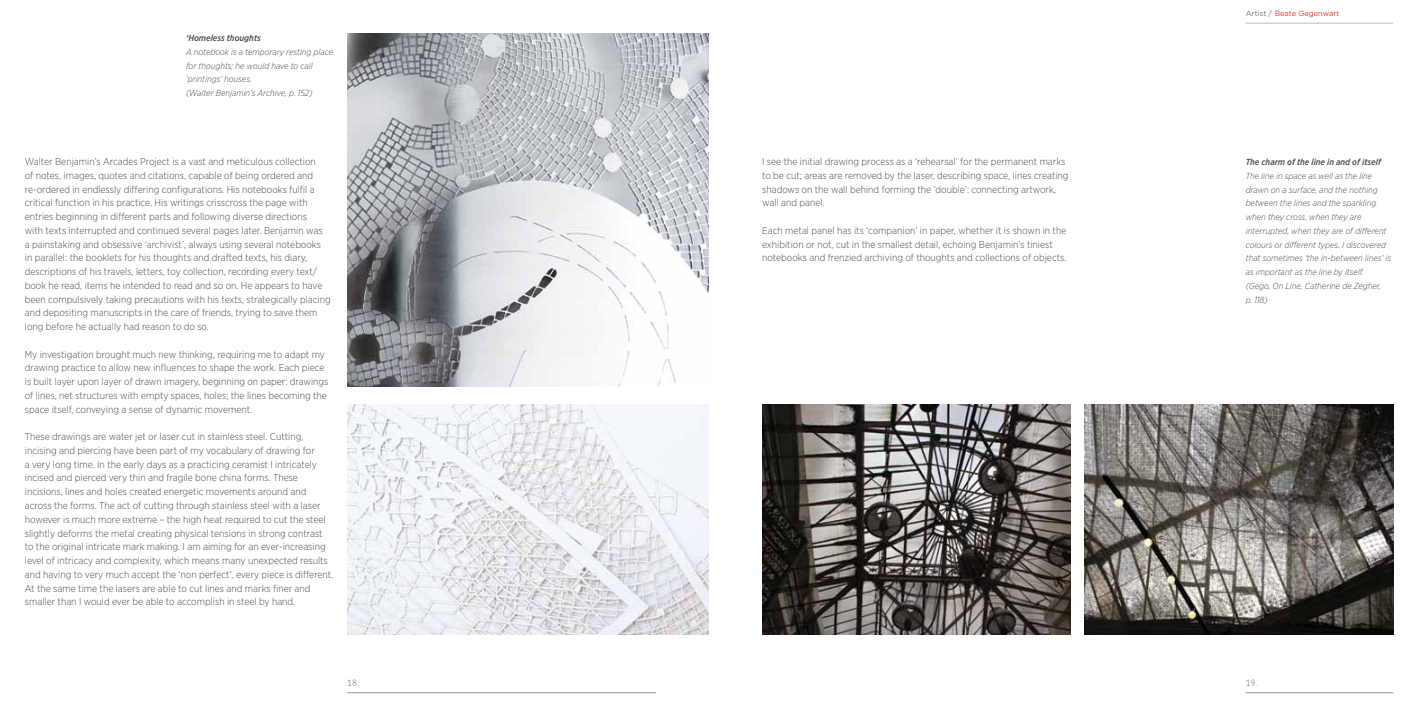
<style>
.page{position:relative;width:1418px;height:709px;background:#fff}
.page>*{position:absolute;margin:0;border:0;box-sizing:border-box;transform-origin:0 0}
.t1{font:300 10px/13.8px "Gotham Narrow";color:#4d4d4f}
.t2{font:italic 300 8.75px/13.8px "Gotham Narrow";color:#4d4d4f}
.t3{font:italic 500 8.75px "Gotham Narrow";color:#4d4d4f}
.t4{font:300 8.75px "Chevin";color:#8a8c8e}
.t5{font:7.5px "Gotham Rounded";color:#d83b2b}
.s1{color:#6d6e71}
</style>
<div class="page">
<hr style="left:347px;top:692px;width:309px;height:1px;background:#939598">
<hr style="left:1245px;top:692px;width:148px;height:1px;background:#939598">
<hr style="left:1245px;top:23px;width:148px;height:1px;background:#bcbec0">
<img style="left:1084px;top:405px;width:309px;height:229px">
<img style="left:762px;top:405px;width:308px;height:229px">
<img style="left:347px;top:405px;width:362px;height:229px">
<img style="left:347px;top:33px;width:362px;height:353px">
<p class="t3" style="left:186px;top:33px;width:76px">‘Homeless thoughts</p>
<p class="t2" style="left:186px;top:45px;width:149px">A notebook is a temporary resting place for thoughts; he would have to call ‘printings’ houses.<br>(Walter Benjamin’s Archive, p. 152)</p>
<p class="t1" style="left:25px;top:154px;width:307px">Walter Benjamin’s Arcades Project is a vast and meticulous collection<br>of notes, images, quotes and citations, capable of being ordered and re-ordered in endlessly differing configurations. His notebooks fulfil a critical function in his practice. His writings crisscross the page with entries beginning in different parts and following diverse directions<br>with texts interrupted and continued several pages later. Benjamin was<br>a painstaking and obsessive ‘archivist’, always using several notebooks in parallel: the booklets for his thoughts and drafted texts, his diary, descriptions of his travels, letters, toy collection, recording every text/ book he read, items he intended to read and so on. He appears to have been compulsively taking precautions with his texts, strategically placing and depositing manuscripts in the care of friends, trying to save them long before he actually had reason to do so.</p>
<p class="t1" style="left:25px;top:347px;width:305px">My investigation brought much new thinking, requiring me to adapt my drawing practice to allow new influences to shape the work. Each piece is built layer upon layer of drawn imagery, beginning on paper: drawings of lines, net structures with empty spaces, holes; the lines becoming the space itself, conveying a sense of dynamic movement.</p>
<p class="t1" style="left:25px;top:429px;width:310px">These drawings are water jet or laser cut in stainless steel. Cutting, incising and piercing have been part of my vocabulary of drawing for<br>a very long time. In the early days as a practicing ceramist I intricately incised and pierced very thin and fragile bone china forms. These incisions, lines and holes created energetic movements around and across the forms. The act of cutting through stainless steel with a laser however is much more extreme – the high heat required to cut the steel slightly deforms the metal creating physical tensions in strong contrast to the original intricate mark making. I am aiming for an ever-increasing level of intricacy and complexity, which means many unexpected results and having to very much accept the ‘non perfect’, every piece is different.<br>At the same time the lasers are able to cut lines and marks finer and smaller than I would ever be able to accomplish in steel by hand.</p>
<p class="t1" style="left:762px;top:154px;width:308px">I see the initial drawing process as a ‘rehearsal’ for the permanent marks to be cut; areas are removed by the laser, describing space, lines creating shadows on the wall behind forming the ‘double’: connecting artwork, wall and panel.</p>
<p class="t1" style="left:762px;top:223px;width:306px">Each metal panel has its ‘companion’ in paper, whether it is shown in the exhibition or not, cut in the smallest detail, echoing Benjamin’s tiniest notebooks and frenzied archiving of thoughts and collections of objects.</p>
<p class="t5" style="left:1245px;top:8px;width:95px"><span class="s1">Artist</span> / Beate Gegenwart</p>
<p class="t3" style="left:1245px;top:156px;width:137px">The charm of the line in and of itself</p>
<p class="t2" style="left:1245px;top:169px;width:147px">The line in space as well as the line drawn on a surface, and the nothing between the lines and the sparkling when they cross, when they are interrupted, when they are of different colours or different types. I discovered that sometimes ‘the in-between lines’ is as important as the line by itself. (Gego, On Line, Catherine de Zegher,<br>p. 118)</p>
<p class="t4" style="left:347px;top:676px;width:13px">18.</p>
<p class="t4" style="left:1245px;top:676px;width:13px">19.</p>
</div>
